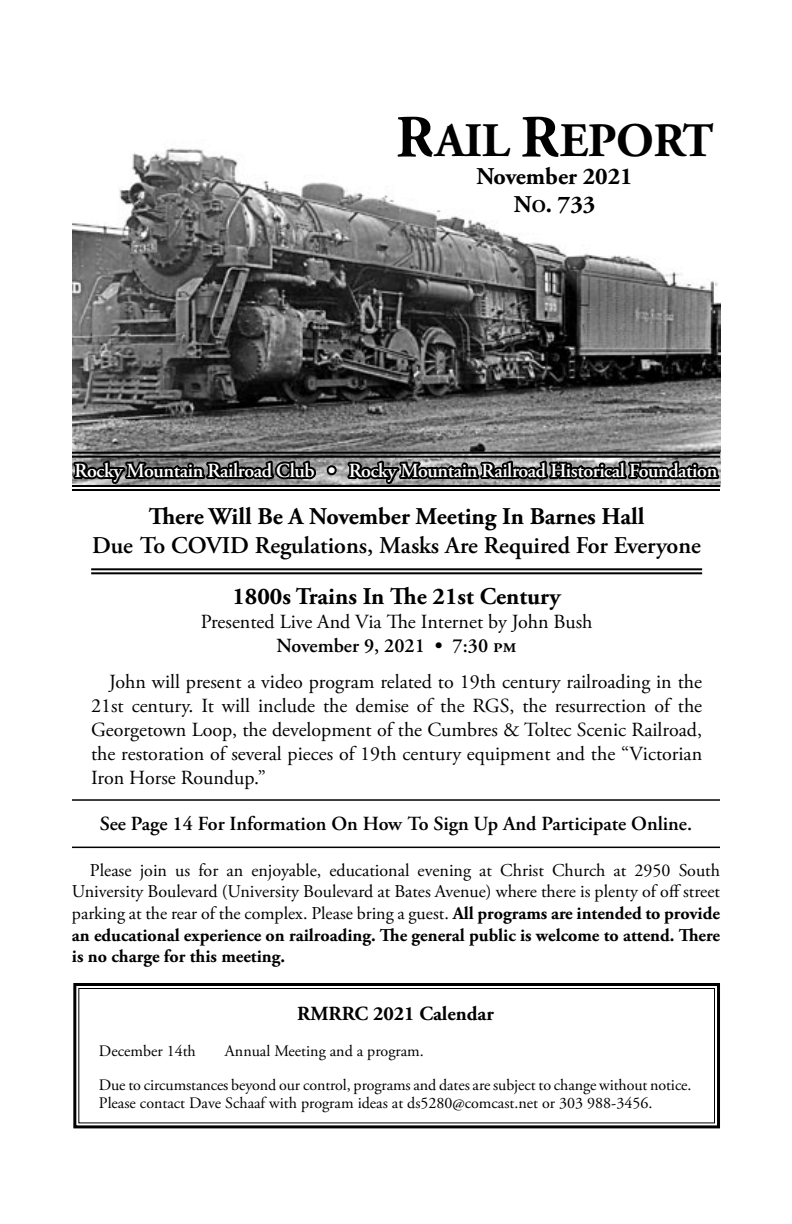
<style>
.page{position:relative;width:792px;height:1224px;background:#fff}
.page>*{position:absolute;margin:0;border:0;box-sizing:border-box;transform-origin:0 0}
.t1{font:700 48px "Adobe Garamond Pro";letter-spacing:-.01em;color:#000}
.Title_Style_1{font:700 24px "Adobe Garamond Pro";color:#000}
.Title_Style_1-2{font:600 24px "Adobe Garamond Pro";color:#000}
.Paragraph_Style_1{font:20px/24px "Adobe Garamond Pro";color:#000;text-align:justify}
.t2{font:600 20px "Adobe Garamond Pro";letter-spacing:-.02em;color:#fff}
.Paragraph_Style_1-2{font:600 20px "Adobe Garamond Pro";color:#000}
.Title_Style_1-3{font:20px "Adobe Garamond Pro";color:#000}
.Subhead_Style_1{font:600 20px "Adobe Garamond Pro";color:#000}
.Body_text{font:700 20px "Adobe Garamond Pro";color:#000}
.t3{font:18px/21.6px "Adobe Garamond Pro";color:#000;text-align:justify}
.Body_text-2{font:16px/18px "Adobe Garamond Pro";color:#000}
.s1{font-size:60px}
.s2{font-size:18px}
.s3{font-weight:700}
</style>
<div class="page">
<img style="left:73px;top:148px;width:648px;height:338px">
<svg style="left:73px;top:983px;width:647px;height:146px"></svg>
<div style="left:78px;top:988px;width:637px;height:135px;border:1px solid #000"></div>
<svg style="left:393px;top:148px;width:324px;height:71px"></svg>
<hr style="left:72px;top:485px;width:648px;height:2px;background:#000">
<hr style="left:72px;top:489px;width:648px;height:2px;background:#000">
<hr style="left:72px;top:452px;width:648px;height:2px;background:#000">
<hr style="left:72px;top:456px;width:648px;height:2px;background:#000">
<svg style="left:72px;top:446px;width:246px;height:129px"></svg>
<div style="left:327px;top:465px;width:10px;height:10px;border:4px solid #000;border-radius:50%"></div>
<svg style="left:345px;top:302px;width:375px;height:273px"></svg>
<hr style="left:72px;top:847px;width:648px;height:1px;background:#000">
<hr style="left:72px;top:799px;width:648px;height:2px;background:#000">
<hr style="left:91px;top:568px;width:611px;height:2px;background:#000">
<hr style="left:91px;top:572px;width:611px;height:2px;background:#000">
<p class="t1" style="left:396px;top:113px;width:319px"><span class="s1">R</span>AIL <span class="s1">R</span>EPORT</p>
<p class="Title_Style_1" style="left:476px;top:163px;width:158px">November 2021</p>
<p class="Title_Style_1" style="left:514px;top:191px;width:83px">N<span class="s2">O</span>. 733</p>
<p class="t2" style="left:75px;top:459px;width:644px">Rocky Mountain Railroad Club • Rocky Mountain Railroad Historical Foundation</p>
<p class="Title_Style_1" style="left:149px;top:502px;width:497px">There Will Be A November Meeting In Barnes Hall</p>
<p class="Title_Style_1-2" style="left:92px;top:531px;width:610px">Due To COVID Regulations, Masks Are Required For Everyone</p>
<p class="Title_Style_1" style="left:232px;top:582px;width:330px">1800s Trains In The 21st Century</p>
<p class="Title_Style_1-3" style="left:201px;top:609px;width:393px">Presented Live And Via The Internet by John Bush</p>
<p class="Subhead_Style_1" style="left:276px;top:634px;width:242px">November 9, 2021 • 7:30 PM</p>
<p class="Paragraph_Style_1" style="left:91px;top:670px;width:613px;text-indent:18px">John will present a video program related to 19th century railroading in the 21st century. It will include the demise of the RGS, the resurrection of the Georgetown Loop, the development of the Cumbres &amp; Toltec Scenic Railroad, the restoration of several pieces of 19th century equipment and the “Victorian Iron Horse Roundup.”</p>
<p class="Paragraph_Style_1-2" style="left:100px;top:812px;width:594px">See Page 14 For Information On How To Sign Up And Participate Online.</p>
<p class="t3" style="left:72px;top:860px;width:650px;text-indent:18px">Please join us for an enjoyable, educational evening at Christ Church at 2950 South University Boulevard (University Boulevard at Bates Avenue) where there is plenty of off street parking at the rear of the complex. Please bring a guest. <span class="s3">All programs are intended to provide an educational experience on railroading. The general public is welcome to attend. There is no charge for this meeting.</span></p>
<p class="Body_text" style="left:297px;top:1002px;width:198px">RMRRC 2021 Calendar</p>
<p class="Body_text-2" style="left:99px;top:1042px;width:98px">December 14th</p>
<p class="Body_text-2" style="left:225px;top:1042px;width:200px">Annual Meeting and a program.</p>
<p class="Body_text-2" style="left:99px;top:1076px;width:594px">Due to circumstances beyond our control, programs and dates are subject to change without notice.<br>Please contact Dave Schaaf with program ideas at ds5280@comcast.net or 303 988-3456.</p>
</div>
